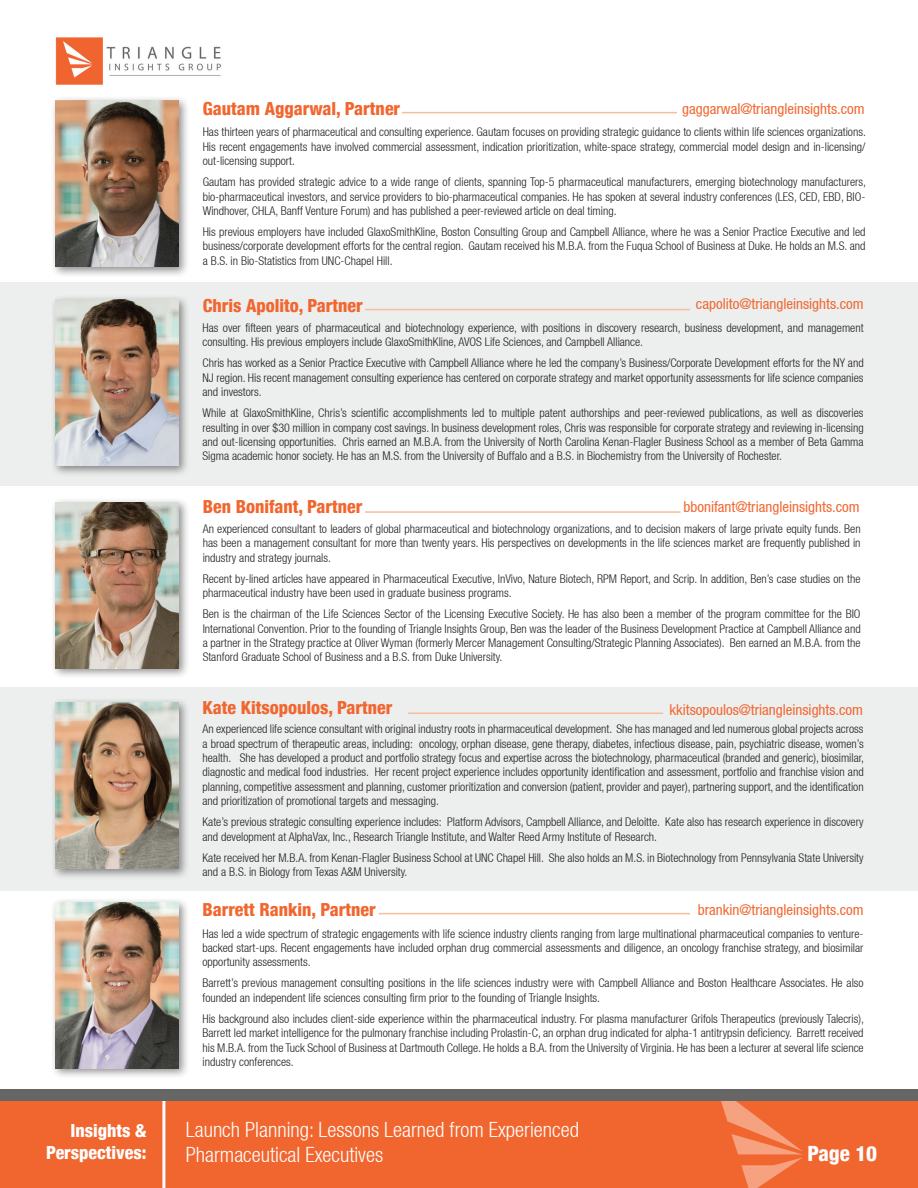
<style>
.page{position:relative;width:918px;height:1188px;background:#fff}
.page>*{position:absolute;margin:0;border:0;box-sizing:border-box;transform-origin:0 0}
.t1{font:300 condensed 21px/25.2px "Helvetica 47";color:#fff}
.t2{font:800 condensed 21px "Helvetica 87";color:#fff}
.t3{font:800 condensed 18px "Helvetica 87";color:#f1662f}
.t4{font:800 condensed 18px/21.6px "Helvetica 87";color:#fff;text-align:right}
.t5{font:condensed 15px "Helvetica 57";color:#f1662f}
.t6{font:300 condensed 12px/14.4px "Helvetica 47";color:#231f20;text-align:justify}
</style>
<div class="page">
<div style="left:0;top:1101px;width:918px;height:87px;background:#f1662f"></div>
<hr style="left:162px;top:1082px;width:3px;height:106px;background:#fff">
<svg style="left:721px;top:1101px;width:81px;height:87px"></svg>
<div style="left:0;top:1089px;width:918px;height:12px;background:#666"></div>
<img style="left:55px;top:37px;width:166px;height:48px">
<div style="left:0;top:687px;width:918px;height:204px;background:#edeeee"></div>
<div style="left:0;top:283px;width:918px;height:203px;background:#edeeee"></div>
<div style="left:51px;top:897px;width:139px;height:182px;background:#231f20;opacity:.5"></div>
<img style="left:56px;top:902px;width:122px;height:166px">
<div style="left:51px;top:497px;width:139px;height:183px;background:#231f20;opacity:.5"></div>
<img style="left:56px;top:502px;width:122px;height:166px">
<hr style="left:365px;top:511px;width:316px;height:2px;background:#f9bd9c">
<div style="left:51px;top:95px;width:139px;height:183px;background:#231f20;opacity:.5"></div>
<img style="left:56px;top:100px;width:122px;height:167px">
<hr style="left:402px;top:112px;width:275px;height:1px;background:#f9bd9c">
<div style="left:51px;top:294px;width:139px;height:183px;background:#231f20;opacity:.5"></div>
<img style="left:56px;top:300px;width:122px;height:166px">
<hr style="left:365px;top:309px;width:325px;height:1px;background:#f9bd9c">
<hr style="left:379px;top:913px;width:311px;height:1px;background:#f9bd9c">
<div style="left:51px;top:698px;width:139px;height:182px;background:#231f20;opacity:.5"></div>
<img style="left:56px;top:703px;width:122px;height:166px">
<hr style="left:408px;top:713px;width:255px;height:1px;background:#f9bd9c">
<h2 class="t4" style="left:46px;top:1120px;width:102px">Insights &amp;<br>Perspectives:</h2>
<h2 class="t3" style="left:203px;top:97px;width:199px">Gautam Aggarwal, Partner</h2>
<p class="t5" style="left:682px;top:100px;width:184px">gaggarwal@triangleinsights.com</p>
<p class="t6" style="left:203px;top:125px;width:665px">Has thirteen years of pharmaceutical and consulting experience. Gautam focuses on providing strategic guidance to clients within life sciences organizations.<br>His recent engagements have involved commercial assessment, indication prioritization, white-space strategy, commercial model design and in-licensing/ out-licensing support.</p>
<p class="t6" style="left:203px;top:175px;width:665px">Gautam has provided strategic advice to a wide range of clients, spanning Top-5 pharmaceutical manufacturers, emerging biotechnology manufacturers, bio-pharmaceutical investors, and service providers to bio-pharmaceutical companies. He has spoken at several industry conferences (LES, CED, EBD, BIO-Windhover, CHLA, Banff Venture Forum) and has published a peer-reviewed article on deal timing.</p>
<p class="t6" style="left:203px;top:225px;width:664px">His previous employers have included GlaxoSmithKline, Boston Consulting Group and Campbell Alliance, where he was a Senior Practice Executive and led business/corporate development efforts for the central region. Gautam received his M.B.A. from the Fuqua School of Business at Duke. He holds an M.S. and a B.S. in Bio-Statistics from UNC-Chapel Hill.</p>
<h2 class="t3" style="left:203px;top:294px;width:162px">Chris Apolito, Partner</h2>
<p class="t5" style="left:696px;top:295px;width:169px">capolito@triangleinsights.com</p>
<p class="t6" style="left:202px;top:320px;width:663px">Has over fifteen years of pharmaceutical and biotechnology experience, with positions in discovery research, business development, and management consulting. His previous employers include GlaxoSmithKline, AVOS Life Sciences, and Campbell Alliance.</p>
<p class="t6" style="left:202px;top:356px;width:663px">Chris has worked as a Senior Practice Executive with Campbell Alliance where he led the company’s Business/Corporate Development efforts for the NY and NJ region. His recent management consulting experience has centered on corporate strategy and market opportunity assessments for life science companies and investors.</p>
<p class="t6" style="left:202px;top:406px;width:663px">While at GlaxoSmithKline, Chris’s scientific accomplishments led to multiple patent authorships and peer-reviewed publications, as well as discoveries resulting in over $30 million in company cost savings. In business development roles, Chris was responsible for corporate strategy and reviewing in-licensing and out-licensing opportunities. Chris earned an M.B.A. from the University of North Carolina Kenan-Flagler Business School as a member of Beta Gamma Sigma academic honor society. He has an M.S. from the University of Buffalo and a B.S. in Biochemistry from the University of Rochester.</p>
<h2 class="t3" style="left:203px;top:495px;width:161px">Ben Bonifant, Partner</h2>
<p class="t5" style="left:684px;top:498px;width:178px">bbonifant@triangleinsights.com</p>
<p class="t6" style="left:203px;top:521px;width:660px">An experienced consultant to leaders of global pharmaceutical and biotechnology organizations, and to decision makers of large private equity funds. Ben has been a management consultant for more than twenty years. His perspectives on developments in the life sciences market are frequently published in industry and strategy journals.</p>
<p class="t6" style="left:203px;top:571px;width:659px">Recent by-lined articles have appeared in Pharmaceutical Executive, InVivo, Nature Biotech, RPM Report, and Scrip. In addition, Ben’s case studies on the pharmaceutical industry have been used in graduate business programs.</p>
<p class="t6" style="left:203px;top:607px;width:659px">Ben is the chairman of the Life Sciences Sector of the Licensing Executive Society. He has also been a member of the program committee for the BIO International Convention. Prior to the founding of Triangle Insights Group, Ben was the leader of the Business Development Practice at Campbell Alliance and a partner in the Strategy practice at Oliver Wyman (formerly Mercer Management Consulting/Strategic Planning Associates). Ben earned an M.B.A. from the Stanford Graduate School of Business and a B.S. from Duke University.</p>
<h2 class="t3" style="left:202px;top:697px;width:192px">Kate Kitsopoulos, Partner</h2>
<p class="t5" style="left:669px;top:701px;width:195px">kkitsopoulos@triangleinsights.com</p>
<p class="t6" style="left:202px;top:722px;width:663px">An experienced life science consultant with original industry roots in pharmaceutical development. She has managed and led numerous global projects across a broad spectrum of therapeutic areas, including: oncology, orphan disease, gene therapy, diabetes, infectious disease, pain, psychiatric disease, women’s health. She has developed a product and portfolio strategy focus and expertise across the biotechnology, pharmaceutical (branded and generic), biosimilar, diagnostic and medical food industries. Her recent project experience includes opportunity identification and assessment, portfolio and franchise vision and planning, competitive assessment and planning, customer prioritization and conversion (patient, provider and payer), partnering support, and the identification and prioritization of promotional targets and messaging.</p>
<p class="t6" style="left:202px;top:815px;width:663px">Kate’s previous strategic consulting experience includes: Platform Advisors, Campbell Alliance, and Deloitte. Kate also has research experience in discovery and development at AlphaVax, Inc., Research Triangle Institute, and Walter Reed Army Institute of Research.</p>
<p class="t6" style="left:202px;top:850px;width:663px">Kate received her M.B.A. from Kenan-Flagler Business School at UNC Chapel Hill. She also holds an M.S. in Biotechnology from Pennsylvania State University and a B.S. in Biology from Texas A&amp;M University.</p>
<h2 class="t3" style="left:202px;top:898px;width:175px">Barrett Rankin, Partner</h2>
<p class="t5" style="left:698px;top:901px;width:167px">brankin@triangleinsights.com</p>
<p class="t6" style="left:202px;top:926px;width:663px">Has led a wide spectrum of strategic engagements with life science industry clients ranging from large multinational pharmaceutical companies to venture&shy;backed start-ups. Recent engagements have included orphan drug commercial assessments and diligence, an oncology franchise strategy, and biosimilar opportunity assessments.</p>
<p class="t6" style="left:202px;top:976px;width:663px">Barrett’s previous management consulting positions in the life sciences industry were with Campbell Alliance and Boston Healthcare Associates. He also founded an independent life sciences consulting firm prior to the founding of Triangle Insights.</p>
<p class="t6" style="left:202px;top:1011px;width:663px">His background also includes client-side experience within the pharmaceutical industry. For plasma manufacturer Grifols Therapeutics (previously Talecris), Barrett led market intelligence for the pulmonary franchise including Prolastin-C, an orphan drug indicated for alpha-1 antitrypsin deficiency. Barrett received his M.B.A. from the Tuck School of Business at Dartmouth College. He holds a B.A. from the University of Virginia. He has been a lecturer at several life science industry conferences.</p>
<h1 class="t1" style="left:186px;top:1116px;width:395px">Launch Planning: Lessons Learned from Experienced<br>Pharmaceutical Executives</h1>
<h1 class="t2" style="left:808px;top:1140px;width:71px">Page 10</h1>
</div>
